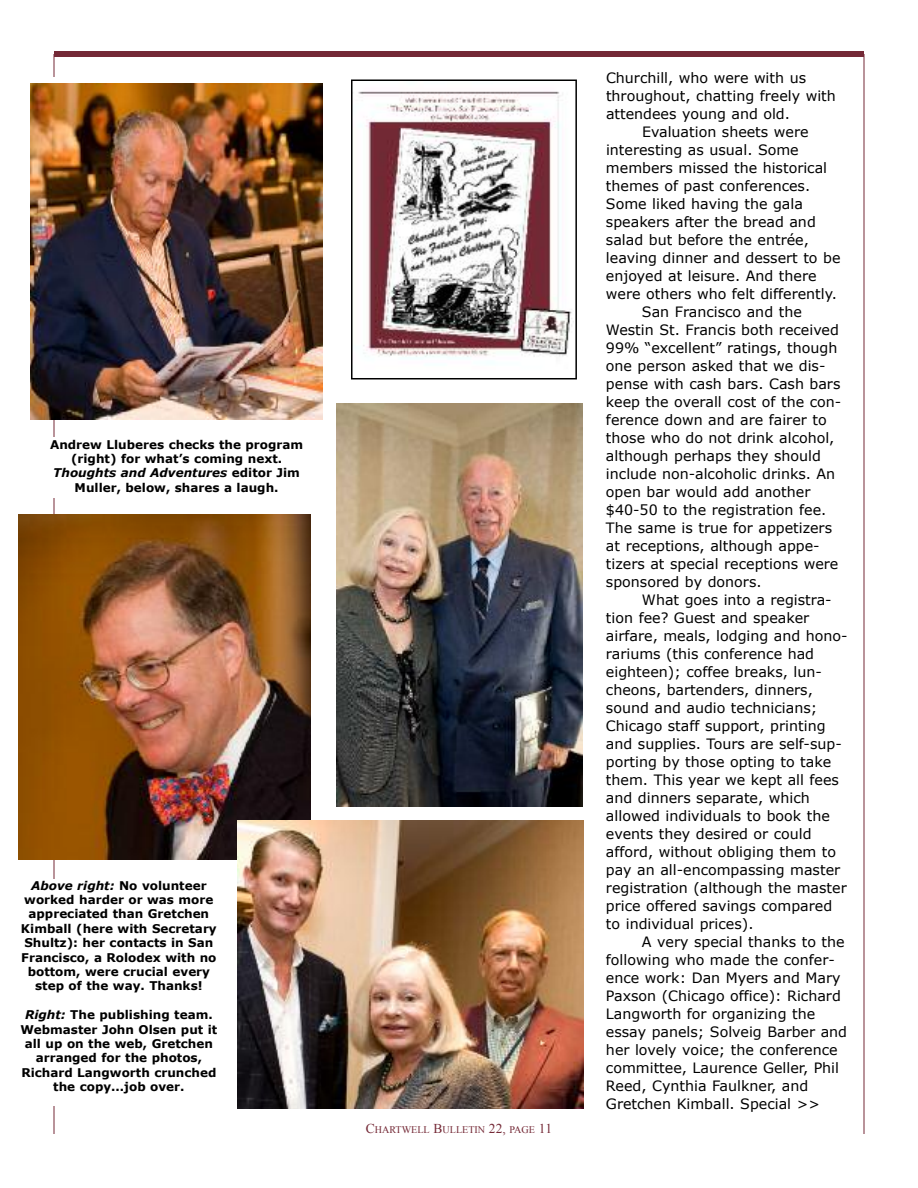
<style>
.page{position:relative;width:918px;height:1188px;background:#fff}
.page>*{position:absolute;margin:0;border:0;box-sizing:border-box;transform-origin:0 0}
.t1{font:14.25px "Verdana";color:#000}
.t2{font:700 12px/14.4px "Verdana";color:#000;text-align:center}
.t3{font:10.2px "Times New Roman";color:#742936}
.s1{font-style:italic}
.s2{font-size:13.5px}
</style>
<div class="page">
<hr style="left:54px;top:54px;width:1px;height:1080px;background:#742936">
<hr style="left:864px;top:54px;width:1px;height:1080px;background:#742936">
<div style="left:54px;top:51px;width:810px;height:6px;background:#742936"></div>
<div style="left:36px;top:438px;width:281px;height:60px;background:#fff"></div>
<div style="left:18px;top:879px;width:202px;height:227px;background:#fff"></div>
<img style="left:19px;top:514px;width:291px;height:345px">
<img style="left:31px;top:84px;width:291px;height:336px">
<img style="left:237px;top:820px;width:347px;height:289px">
<img style="left:336px;top:404px;width:246px;height:403px">
<img style="left:358px;top:91px;width:214px;height:268px">
<div style="left:351px;top:80px;width:226px;height:299px;border:2px solid #000"></div>
<p class="t2" style="left:50px;top:437px;width:255px">Andrew Lluberes checks the program (right) for what’s coming next.<br><span class="s1">Thoughts and Adventures</span> editor Jim Muller, below, shares a laugh.</p>
<p class="t2" style="left:21px;top:878px;width:197px"><span class="s1">Above right:</span> No volunteer worked harder or was more appreciated than Gretchen<br>Kimball (here with Secretary<br>Shultz): her contacts in San<br>Francisco, a Rolodex with no bottom, were crucial every step of the way. Thanks!</p>
<p class="t2" style="left:20px;top:1007px;width:199px"><span class="s1">Right:</span> The publishing team.<br>Webmaster John Olsen put it all up on the web, Gretchen arranged for the photos,<br>Richard Langworth crunched the copy...job over.</p>
<p class="t3" style="left:366px;top:1124px;width:188px"><span class="s2">C</span>HARTWELL <span class="s2">B</span>ULLETIN <span class="s2">22,</span> PAGE <span class="s2">11</span></p>
<p class="t1" style="left:606px;top:69px;width:202px">Churchill, who were with us</p>
<p class="t1" style="left:606px;top:87px;width:231px">throughout, chatting freely with</p>
<p class="t1" style="left:606px;top:105px;width:186px">attendees young and old.</p>
<p class="t1" style="left:642px;top:123px;width:168px">Evaluation sheets were</p>
<p class="t1" style="left:606px;top:141px;width:194px">interesting as usual. Some</p>
<p class="t1" style="left:606px;top:159px;width:223px">members missed the historical</p>
<p class="t1" style="left:606px;top:177px;width:206px">themes of past conferences.</p>
<p class="t1" style="left:606px;top:195px;width:199px">Some liked having the gala</p>
<p class="t1" style="left:606px;top:213px;width:211px">speakers after the bread and</p>
<p class="t1" style="left:606px;top:231px;width:204px">salad but before the entrée,</p>
<p class="t1" style="left:606px;top:249px;width:236px">leaving dinner and dessert to be</p>
<p class="t1" style="left:606px;top:267px;width:212px">enjoyed at leisure. And there</p>
<p class="t1" style="left:606px;top:285px;width:233px">were others who felt differently.</p>
<p class="t1" style="left:642px;top:303px;width:161px">San Francisco and the</p>
<p class="t1" style="left:606px;top:321px;width:235px">Westin St. Francis both received</p>
<p class="t1" style="left:606px;top:339px;width:233px">99% “excellent” ratings, though</p>
<p class="t1" style="left:606px;top:357px;width:221px">one person asked that we dis-</p>
<p class="t1" style="left:606px;top:375px;width:236px">pense with cash bars. Cash bars</p>
<p class="t1" style="left:606px;top:393px;width:237px">keep the overall cost of the con-</p>
<p class="t1" style="left:606px;top:411px;width:222px">ference down and are fairer to</p>
<p class="t1" style="left:606px;top:429px;width:230px">those who do not drink alcohol,</p>
<p class="t1" style="left:606px;top:447px;width:216px">although perhaps they should</p>
<p class="t1" style="left:606px;top:465px;width:231px">include non-alcoholic drinks. An</p>
<p class="t1" style="left:606px;top:483px;width:206px">open bar would add another</p>
<p class="t1" style="left:606px;top:501px;width:222px">$40-50 to the registration fee.</p>
<p class="t1" style="left:606px;top:519px;width:228px">The same is true for appetizers</p>
<p class="t1" style="left:606px;top:537px;width:215px">at receptions, although appe-</p>
<p class="t1" style="left:606px;top:555px;width:234px">tizers at special receptions were</p>
<p class="t1" style="left:606px;top:573px;width:157px">sponsored by donors.</p>
<p class="t1" style="left:642px;top:591px;width:191px">What goes into a registra-</p>
<p class="t1" style="left:606px;top:609px;width:205px">tion fee? Guest and speaker</p>
<p class="t1" style="left:606px;top:627px;width:243px">airfare, meals, lodging and hono-</p>
<p class="t1" style="left:606px;top:645px;width:210px">rariums (this conference had</p>
<p class="t1" style="left:606px;top:663px;width:217px">eighteen); coffee breaks, lun-</p>
<p class="t1" style="left:606px;top:681px;width:208px">cheons, bartenders, dinners,</p>
<p class="t1" style="left:606px;top:699px;width:213px">sound and audio technicians;</p>
<p class="t1" style="left:606px;top:717px;width:221px">Chicago staff support, printing</p>
<p class="t1" style="left:606px;top:735px;width:237px">and supplies. Tours are self-sup-</p>
<p class="t1" style="left:606px;top:753px;width:227px">porting by those opting to take</p>
<p class="t1" style="left:606px;top:771px;width:235px">them. This year we kept all fees</p>
<p class="t1" style="left:606px;top:789px;width:205px">and dinners separate, which</p>
<p class="t1" style="left:606px;top:807px;width:225px">allowed individuals to book the</p>
<p class="t1" style="left:606px;top:825px;width:207px">events they desired or could</p>
<p class="t1" style="left:606px;top:843px;width:232px">afford, without obliging them to</p>
<p class="t1" style="left:606px;top:861px;width:236px">pay an all-encompassing master</p>
<p class="t1" style="left:606px;top:879px;width:242px">registration (although the master</p>
<p class="t1" style="left:606px;top:897px;width:228px">price offered savings compared</p>
<p class="t1" style="left:606px;top:915px;width:149px">to individual prices).</p>
<p class="t1" style="left:642px;top:933px;width:204px">A very special thanks to the</p>
<p class="t1" style="left:606px;top:951px;width:231px">following who made the confer-</p>
<p class="t1" style="left:606px;top:969px;width:236px">ence work: Dan Myers and Mary</p>
<p class="t1" style="left:606px;top:987px;width:236px">Paxson (Chicago office): Richard</p>
<p class="t1" style="left:606px;top:1005px;width:211px">Langworth for organizing the</p>
<p class="t1" style="left:606px;top:1023px;width:243px">essay panels; Solveig Barber and</p>
<p class="t1" style="left:606px;top:1041px;width:233px">her lovely voice; the conference</p>
<p class="t1" style="left:606px;top:1059px;width:235px">committee, Laurence Geller, Phil</p>
<p class="t1" style="left:606px;top:1077px;width:204px">Reed, Cynthia Faulkner, and</p>
<p class="t1" style="left:606px;top:1095px;width:216px">Gretchen Kimball. Special &gt;&gt;</p>
</div>
